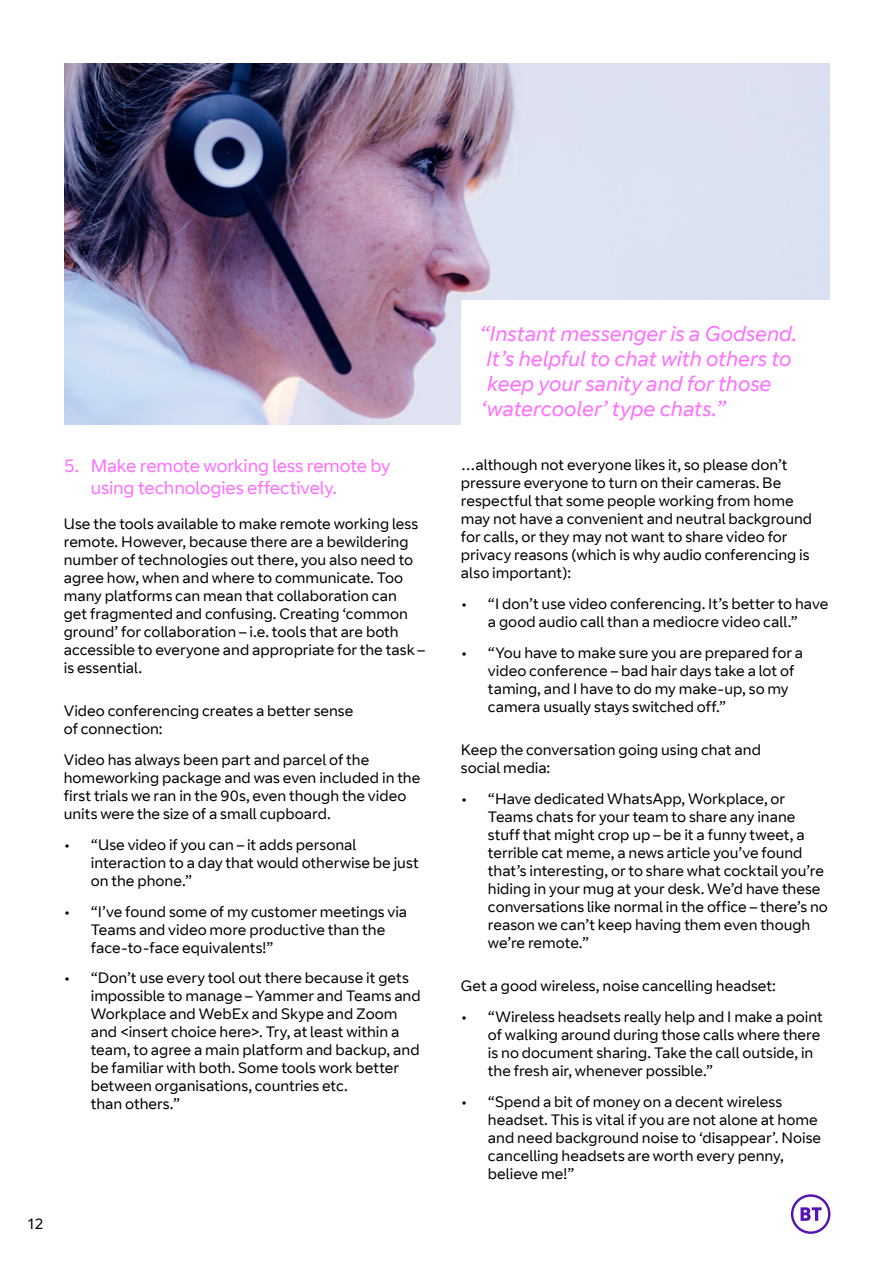
<style>
.page{position:relative;width:893px;height:1263px;background:#fff}
.page>*{position:absolute;margin:0;border:0;box-sizing:border-box;transform-origin:0 0}
.t1{font:italic 21px/25.2px "BT Curve";letter-spacing:-.005em;color:#ff6eff}
.t2{font:18px/21.6px "BT Curve";letter-spacing:-.01em;color:#ff6eff}
.t3{font:15px/18px "BT Curve";color:#000}
</style>
<div class="page">
<svg style="left:791px;top:1194px;width:39px;height:40px"></svg>
<img style="left:65px;top:64px;width:764px;height:360px">
<div style="left:461px;top:300px;width:386px;height:145px;background:#fff"></div>
<p class="t2" style="left:91px;top:456px;width:301px;text-indent:-27px">5. Make remote working less remote by using technologies effectively.</p>
<p class="t3" style="left:64px;top:515px;width:363px">Use the tools available to make remote working less remote. However, because there are a bewildering number of technologies out there, you also need to agree how, when and where to communicate. Too many platforms can mean that collaboration can<br>get fragmented and confusing. Creating ‘common ground’ for collaboration – i.e. tools that are both accessible to everyone and appropriate for the task – is essential.</p>
<p class="t3" style="left:64px;top:703px;width:291px">Video conferencing creates a better sense of connection:</p>
<p class="t3" style="left:64px;top:751px;width:358px">Video has always been part and parcel of the homeworking package and was even included in the first trials we ran in the 90s, even though the video units were the size of a small cupboard.</p>
<p class="t3" style="left:91px;top:836px;width:329px;text-indent:-27px">• “Use video if you can – it adds personal interaction to a day that would otherwise be just on the phone.”</p>
<p class="t3" style="left:91px;top:903px;width:318px;text-indent:-27px">• “I’ve found some of my customer meetings via<br>Teams and video more productive than the face-to-face equivalents!”</p>
<p class="t3" style="left:91px;top:970px;width:331px;text-indent:-27px">• “Don’t use every tool out there because it gets impossible to manage – Yammer and Teams and Workplace and WebEx and Skype and Zoom and &lt;insert choice here&gt;. Try, at least within a team, to agree a main platform and backup, and be familiar with both. Some tools work better between organisations, countries etc.<br>than others.”</p>
<p class="t3" style="left:27px;top:1215px;width:19px">12</p>
<h1 class="t1" style="left:479px;top:322px;width:319px">“Instant messenger is a Godsend.<br>It’s helpful to chat with others to keep your sanity and for those ‘watercooler’ type chats.”</h1>
<p class="t3" style="left:461px;top:456px;width:353px">…although not everyone likes it, so please don’t pressure everyone to turn on their cameras. Be respectful that some people working from home may not have a convenient and neutral background for calls, or they may not want to share video for privacy reasons (which is why audio conferencing is also important):</p>
<p class="t3" style="left:461px;top:595px;width:369px;text-align:center">• “I don’t use video conferencing. It’s better to have a good audio call than a mediocre video call.”</p>
<p class="t3" style="left:488px;top:644px;width:317px;text-indent:-27px">• “You have to make sure you are prepared for a video conference – bad hair days take a lot of taming, and I have to do my make-up, so my camera usually stays switched off.”</p>
<p class="t3" style="left:461px;top:741px;width:301px">Keep the conversation going using chat and social media:</p>
<p class="t3" style="left:488px;top:790px;width:341px;text-indent:-27px">• “Have dedicated WhatsApp, Workplace, or Teams chats for your team to share any inane stuff that might crop up – be it a funny tweet, a terrible cat meme, a news article you’ve found that’s interesting, or to share what cocktail you’re hiding in your mug at your desk. We’d have these conversations like normal in the office – there’s no reason we can’t keep having them even though we’re remote.”</p>
<p class="t3" style="left:461px;top:978px;width:316px">Get a good wireless, noise cancelling headset:</p>
<p class="t3" style="left:488px;top:1008px;width:337px;text-indent:-27px">• “Wireless headsets really help and I make a point of walking around during those calls where there is no document sharing. Take the call outside, in the fresh air, whenever possible.”</p>
<p class="t3" style="left:488px;top:1093px;width:335px;text-indent:-27px">• “Spend a bit of money on a decent wireless headset. This is vital if you are not alone at home and need background noise to ‘disappear’. Noise cancelling headsets are worth every penny, believe me!”</p>
</div>
